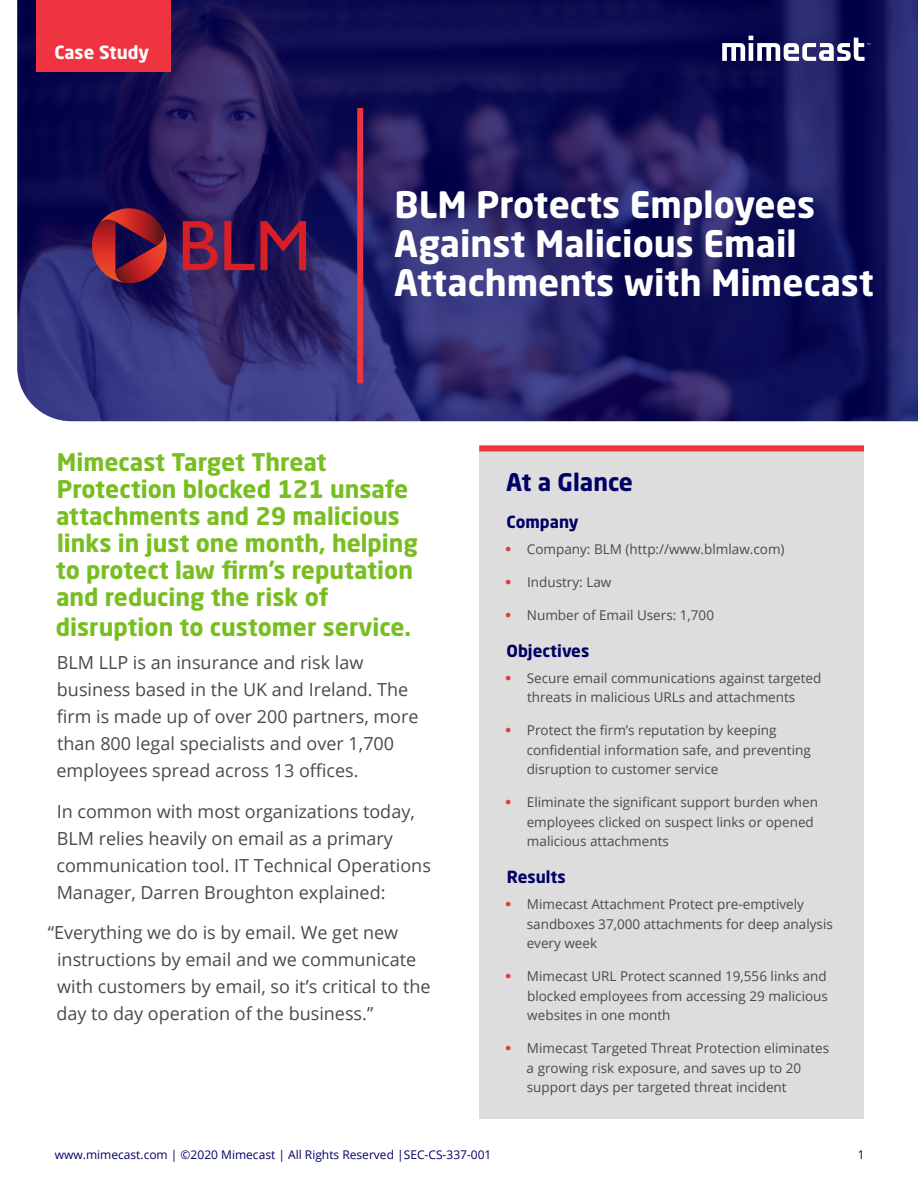
<style>
.page{position:relative;width:918px;height:1188px;background:#fff}
.page>*{position:absolute;margin:0;border:0;box-sizing:border-box;transform-origin:0 0}
.Title_-_Header{font:700 36px/39px "Neo Sans W1 G";color:#fff}
.H1_-_Header{font:700 24px/27px "Neo Sans W1 G";color:#78be21}
.Breakout_Header{font:700 24px "Neo Sans W1 G";color:#006}
.Body_Copy{font:18px/27px "Open Sans";color:#4a4a4a}
.Title_DOCTYPE{font:700 18px "Neo Sans W1 G";color:#fff}
.Breakout_-_Subheader{font:700 16.5px "Neo Sans W1 G";color:#006}
.t1{font:13.5px/19.5px "Open Sans";color:#4a4a4a}
.t2{font:12px "Open Sans";color:#006}
.s1{font-family:"Neo Sans W1 G";font-weight:900;color:#ef3340}
</style>
<div class="page">
<img style="left:17px;top:0;width:901px;height:421px">
<div style="left:36px;top:0;width:135px;height:71px;background:#ef3340"></div>
<svg style="left:722px;top:36px;width:148px;height:25px"></svg>
<div style="left:357px;top:108px;width:6px;height:275px;background:#ef3340"></div>
<div style="left:479px;top:446px;width:385px;height:673px;background:#dcdddc"></div>
<div style="left:479px;top:446px;width:385px;height:6px;background:#ef3340"></div>
<svg style="left:89px;top:208px;width:82px;height:75px;background:#721d38"></svg>
<svg style="left:183px;top:221px;width:35px;height:49px;background:#8d2140"></svg>
<svg style="left:224px;top:221px;width:30px;height:49px"></svg>
<svg style="left:260px;top:221px;width:46px;height:49px;background:#701940"></svg>
<p class="Title_DOCTYPE" style="left:54px;top:41px;width:96px">Case Study</p>
<p class="Title_-_Header" style="left:394px;top:184px;width:481px">BLM Protects Employees<br>Against Malicious Email<br>Attachments with Mimecast</p>
<p class="H1_-_Header" style="left:56px;top:448px;width:364px">Mimecast Target Threat<br>Protection blocked 121 unsafe attachments and 29 malicious links in just one month, helping to protect law firm’s reputation and reducing the risk of</p>
<p class="H1_-_Header" style="left:56px;top:613px;width:357px">disruption to customer service.</p>
<p class="Body_Copy" style="left:56px;top:649px;width:364px">BLM LLP is an insurance and risk law business based in the UK and Ireland. The firm is made up of over 200 partners, more than 800 legal specialists and over 1,700 employees spread across 13 offices.</p>
<p class="Body_Copy" style="left:56px;top:797px;width:376px">In common with most organizations today, BLM relies heavily on email as a primary communication tool. IT Technical Operations Manager, Darren Broughton explained:</p>
<p class="Body_Copy" style="left:56px;top:919px;width:376px;text-indent:-9px">“Everything we do is by email. We get new instructions by email and we communicate with customers by email, so it’s critical to the day to day operation of the business.”</p>
<p class="Breakout_Header" style="left:506px;top:467px;width:128px">At a Glance</p>
<p class="Breakout_-_Subheader" style="left:507px;top:511px;width:74px">Company</p>
<p class="t1" style="left:505px;top:539px;width:281px"><span class="s1">•</span> Company: BLM (http://www.blmlaw.com)</p>
<p class="t1" style="left:505px;top:572px;width:108px"><span class="s1">•</span> Industry: Law</p>
<p class="t1" style="left:505px;top:605px;width:210px"><span class="s1">•</span> Number of Email Users: 1,700</p>
<p class="Breakout_-_Subheader" style="left:507px;top:640px;width:84px">Objectives</p>
<p class="t1" style="left:505px;top:668px;width:318px;text-align:center"><span class="s1">•</span> Secure email communications against targeted threats in malicious URLs and attachments</p>
<p class="t1" style="left:527px;top:720px;width:286px;text-indent:-21px"><span class="s1">•</span> Protect the firm’s reputation by keeping confidential information safe, and preventing disruption to customer service</p>
<p class="t1" style="left:527px;top:792px;width:293px;text-indent:-21px"><span class="s1">•</span> Eliminate the significant support burden when employees clicked on suspect links or opened malicious attachments</p>
<p class="Breakout_-_Subheader" style="left:507px;top:866px;width:60px">Results</p>
<p class="t1" style="left:527px;top:894px;width:308px;text-indent:-21px"><span class="s1">•</span> Mimecast Attachment Protect pre-emptively sandboxes 37,000 attachments for deep analysis every week</p>
<p class="t1" style="left:527px;top:966px;width:302px;text-align:justify;text-indent:-22px"><span class="s1">•</span> Mimecast URL Protect scanned 19,556 links and blocked employees from accessing 29 malicious websites in one month</p>
<p class="t1" style="left:527px;top:1038px;width:304px;text-indent:-21px"><span class="s1">•</span> Mimecast Targeted Threat Protection eliminates a growing risk exposure, and saves up to 20 support days per targeted threat incident</p>
<p class="t2" style="left:55px;top:1146px;width:438px">www.mimecast.com | ©2020 Mimecast | All Rights Reserved |SEC-CS-337-001</p>
<p class="t2" style="left:858px;top:1146px;width:8px">1</p>
</div>
